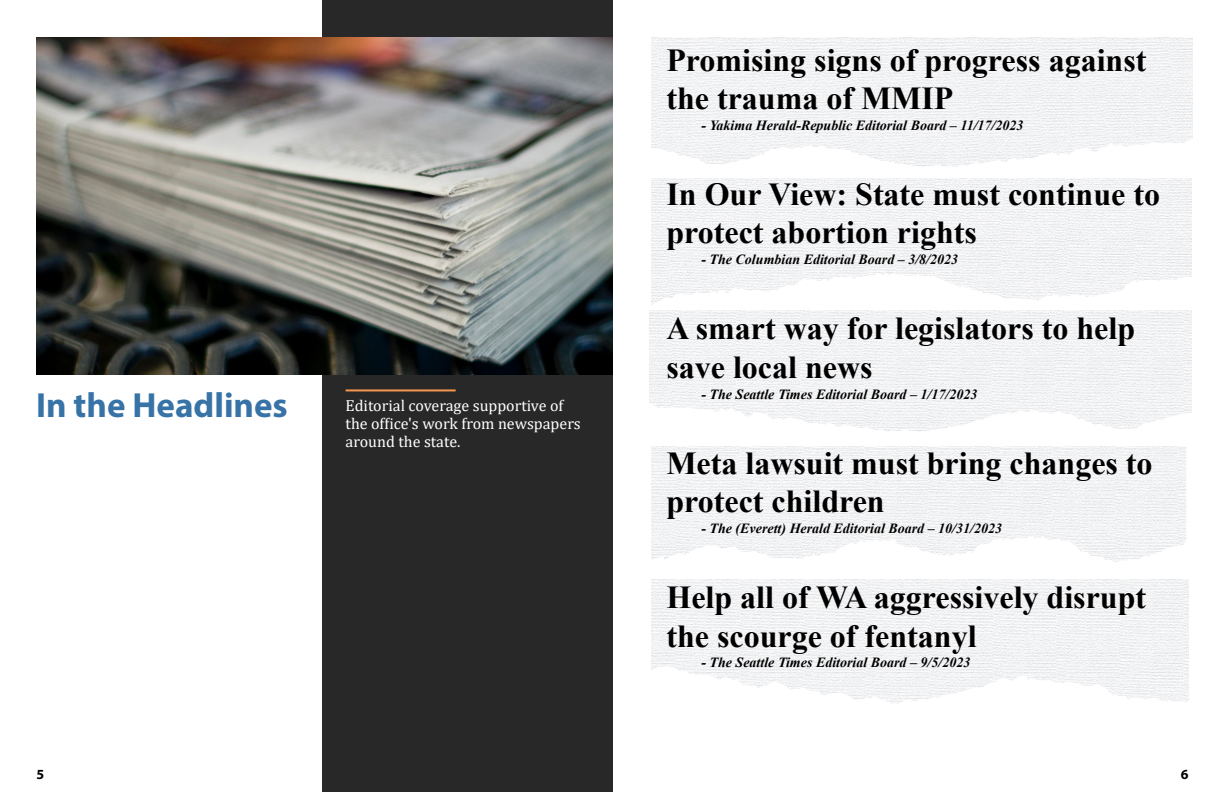
<style>
.page{position:relative;width:1224px;height:792px;background:#fff}
.page>*{position:absolute;margin:0;border:0;box-sizing:border-box;transform-origin:0 0}
.Section_Header{font:700 35px "Myriad Pro";color:#3773a6}
.Editorial__Header{font:700 32px/38.4px "Times New Roman";color:#000}
.Body{font:16px/18px "Cambria";color:#fff}
.Editorial_Attribution{font:italic 700 14px "Times New Roman";color:#000}
.t1{font:14px "Myriad Variable Concept";color:#000}
</style>
<div class="page">
<img style="left:651px;top:37px;width:542px;height:165px">
<img style="left:652px;top:178px;width:540px;height:165px">
<img style="left:650px;top:311px;width:541px;height:121px">
<img style="left:651px;top:446px;width:535px;height:134px">
<img style="left:651px;top:580px;width:538px;height:124px">
<div style="left:323px;top:1px;width:290px;height:791px;background:#292829"></div>
<hr style="left:346px;top:389px;width:110px;height:2px;background:#f7964e">
<img style="left:36px;top:37px;width:577px;height:337px">
<p class="Editorial__Header" style="left:666px;top:40px;width:482px">Promising signs of progress against the trauma of MMIP</p>
<p class="Editorial_Attribution" style="left:701px;top:115px;width:324px">- Yakima Herald-Republic Editorial Board – 11/17/2023</p>
<p class="Section_Header" style="left:36px;top:382px;width:253px">In the Headlines</p>
<p class="Body" style="left:346px;top:397px;width:237px">Editorial coverage supportive of the office's work from newspapers around the state.</p>
<p class="Editorial__Header" style="left:666px;top:174px;width:495px">In Our View: State must continue to protect abortion rights</p>
<p class="Editorial_Attribution" style="left:701px;top:250px;width:258px">- The Columbian Editorial Board – 3/8/2023</p>
<p class="Editorial__Header" style="left:666px;top:309px;width:470px">A smart way for legislators to help save local news</p>
<p class="Editorial_Attribution" style="left:701px;top:384px;width:277px">- The Seattle Times Editorial Board – 1/17/2023</p>
<p class="Editorial__Header" style="left:666px;top:443px;width:488px">Meta lawsuit must bring changes to protect children</p>
<p class="Editorial_Attribution" style="left:701px;top:519px;width:302px">- The (Everett) Herald Editorial Board – 10/31/2023</p>
<p class="Editorial__Header" style="left:666px;top:577px;width:481px">Help all of WA aggressively disrupt the scourge of fentanyl</p>
<p class="Editorial_Attribution" style="left:701px;top:653px;width:270px">- The Seattle Times Editorial Board – 9/5/2023</p>
<p class="t1" style="left:36px;top:766px;width:9px">5</p>
<p class="t1" style="left:1181px;top:766px;width:9px">6</p>
</div>
